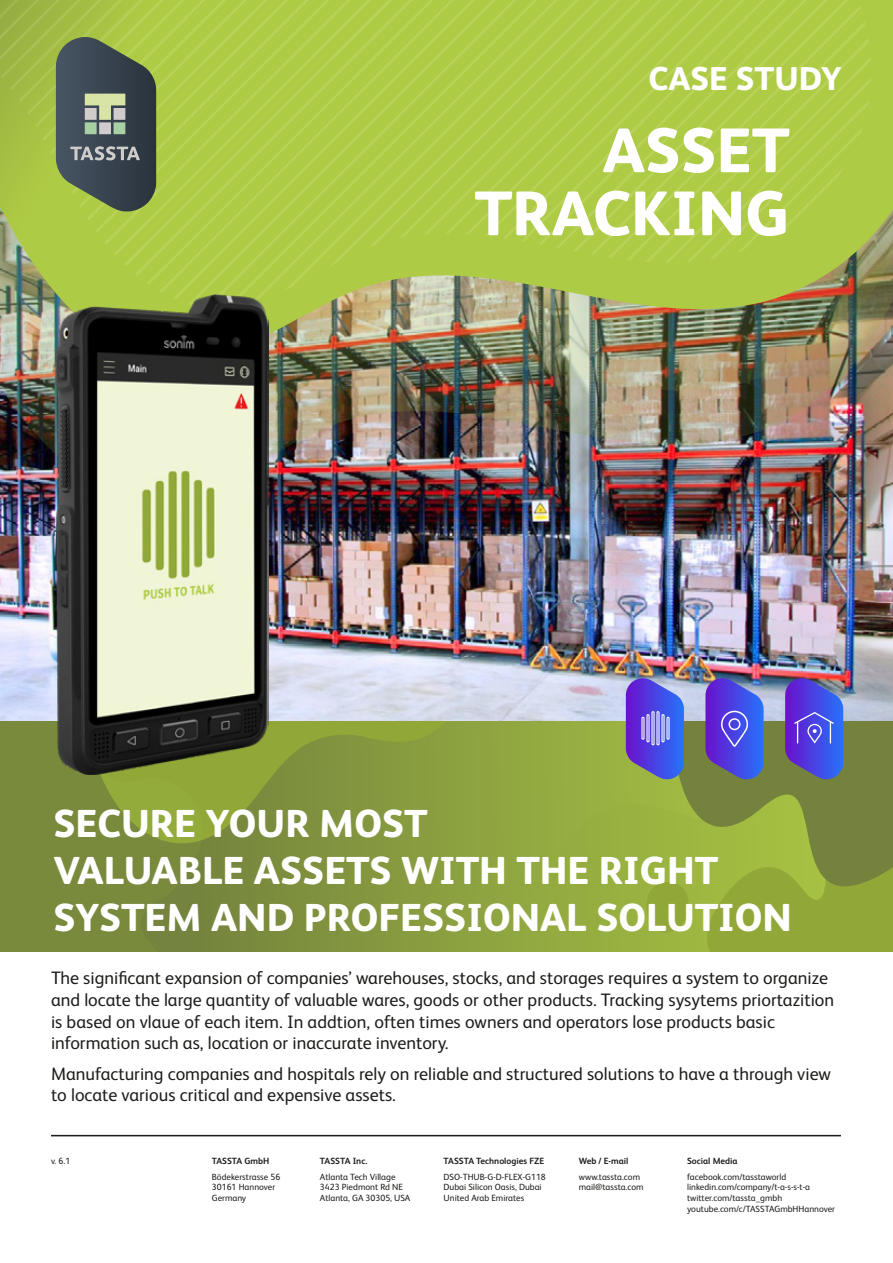
<style>
.page{position:relative;width:893px;height:1263px;background:#fff}
.page>*{position:absolute;margin:0;border:0;box-sizing:border-box;transform-origin:0 0}
.t1{font:800 63px/63px "FS Albert Pro";color:#fff;text-align:right}
.t2{font:800 39px/46.8px "FS Albert Pro";color:#fff}
.t3{font:800 33px "FS Albert Pro";color:#fff}
.t4{font:18px/21.6px "FS Albert Pro";color:#1d1d1b}
.t5{font:9px/10.8px "FS Albert Pro";color:#1d1d1b}
.t6{font:700 9px "FS Albert Pro";color:#1d1d1b}
</style>
<div class="page">
<hr style="left:51px;top:1135px;width:790px;height:1px;background:#1d1d1b">
<img style="left:0;top:497px;width:893px;height:225px">
<img style="left:0;top:442px;width:893px;height:55px">
<img style="left:0;top:362px;width:893px;height:80px">
<img style="left:0;top:0;width:893px;height:362px">
<svg style="left:202px;top:722px;width:424px;height:230px;background:#889c3f"></svg>
<div style="left:553px;top:777px;width:154px;height:175px;background:#98b040"></div>
<svg style="left:202px;top:722px;width:271px;height:124px;background:#869a3d"></svg>
<div style="left:707px;top:926px;width:186px;height:26px;background:#91a839"></div>
<svg style="left:645px;top:878px;width:45px;height:57px"></svg>
<svg style="left:666px;top:722px;width:227px;height:204px;background:#889c3d"></svg>
<svg style="left:0;top:722px;width:202px;height:230px;background:#7c8d3c"></svg>
<svg style="left:626px;top:678px;width:58px;height:101px;background:#6361d7"></svg>
<img style="left:705px;top:678px;width:59px;height:101px">
<img style="left:785px;top:678px;width:58px;height:101px">
<img style="left:56px;top:309px;width:213px;height:465px">
<svg style="left:0;top:0;width:883px;height:309px;background:#a9c24b"></svg>
<h3 class="t3" style="left:648px;top:52px;width:195px">CASE STUDY</h3>
<h1 class="t1" style="left:474px;top:115px;width:316px">ASSET<br>TRACKING</h1>
<h2 class="t2" style="left:53px;top:797px;width:740px">SECURE YOUR MOST<br>VALUABLE ASSETS WITH THE RIGHT<br>SYSTEM AND PROFESSIONAL SOLUTION</h2>
<p class="t4" style="left:51px;top:966px;width:785px">The significant expansion of companies’ warehouses, stocks, and storages requires a system to organize and locate the large quantity of valuable wares, goods or other products. Tracking sysytems priortazition is based on vlaue of each item. In addtion, often times owners and operators lose products basic information such as, location or inaccurate inventory.</p>
<p class="t4" style="left:51px;top:1061px;width:781px">Manufacturing companies and hospitals rely on reliable and structured solutions to have a through view to locate various critical and expensive assets.</p>
<p class="t5" style="left:51px;top:1155px;width:21px">v. 6.1</p>
<p class="t6" style="left:212px;top:1155px;width:59px">TASSTA GmbH</p>
<p class="t5" style="left:212px;top:1170px;width:70px">Bödekerstrasse 56<br>30161 Hannover<br>Germany</p>
<p class="t6" style="left:320px;top:1155px;width:49px">TASSTA Inc.</p>
<p class="t5" style="left:320px;top:1170px;width:92px">Atlanta Tech Village<br>3423 Piedmont Rd NE<br>Atlanta, GA 30305, USA</p>
<p class="t6" style="left:444px;top:1155px;width:102px">TASSTA Technologies FZE</p>
<p class="t5" style="left:444px;top:1170px;width:104px">DSO-THUB-G-D-FLEX-G118<br>Dubai Silicon Oasis, Dubai<br>United Arab Emirates</p>
<p class="t6" style="left:579px;top:1155px;width:51px">Web / E-mail</p>
<p class="t5" style="left:579px;top:1170px;width:66px">www.tassta.com mail@tassta.com</p>
<p class="t6" style="left:687px;top:1155px;width:52px">Social Media</p>
<p class="t5" style="left:687px;top:1170px;width:149px">facebook.com/tasstaworld linkedin.com/company/t-a-s-s-t-a twitter.com/tassta_gmbh youtube.com/c/TASSTAGmbHHannover</p>
</div>
